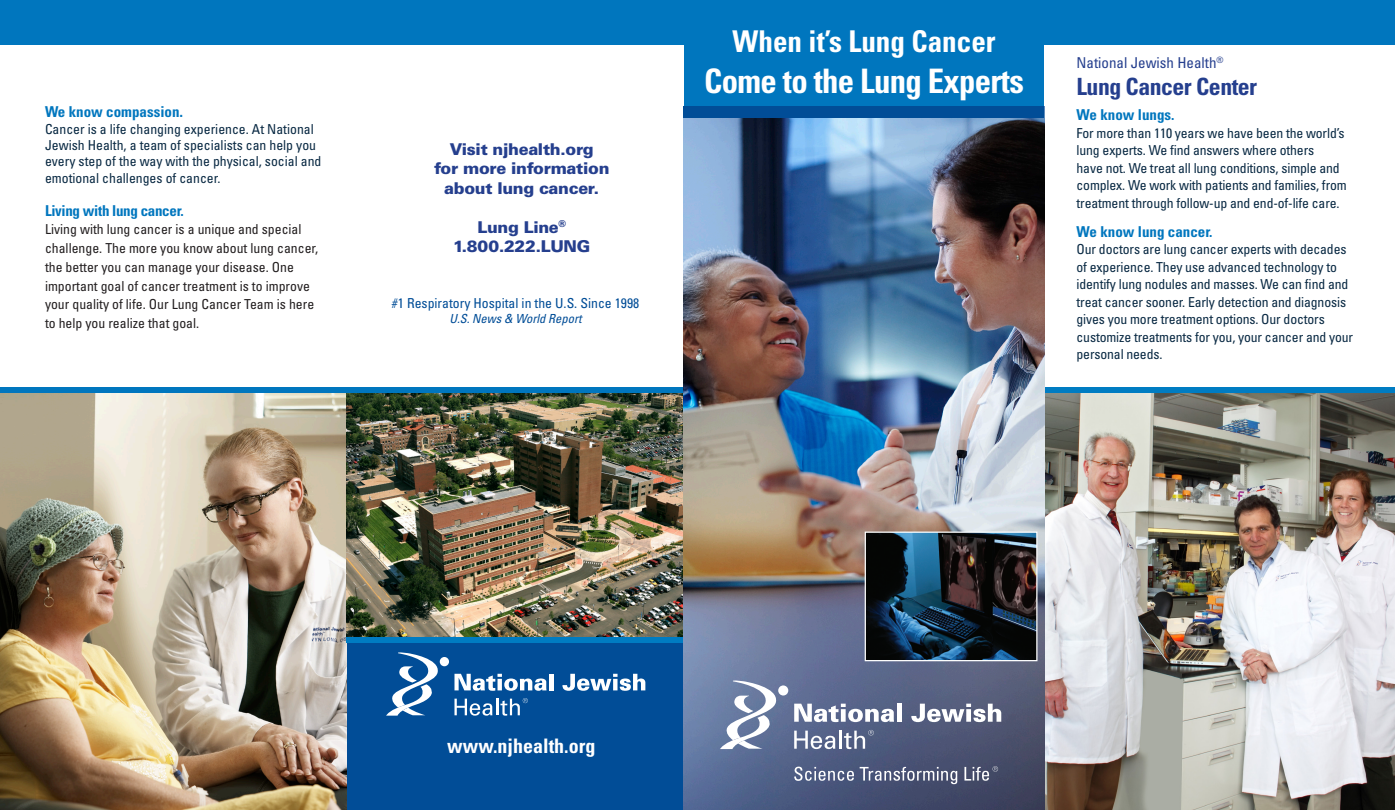
<style>
.page{position:relative;width:1395px;height:810px;background:#fff}
.page>*{position:absolute;margin:0;border:0;box-sizing:border-box;transform-origin:0 0}
.t1{font:700 condensed 33.75px "Univers";letter-spacing:-.02em;color:#fff}
.t2{font:700 condensed 30px "Univers";color:#fff}
.t3{font:700 condensed 23.75px "Univers";letter-spacing:-.02em;color:#253f8e}
.t4{font:700 condensed 20px "Univers";color:#fff}
.t5{font:900 16.25px/19.5px "Univers";letter-spacing:-.02em;color:#253f8e;text-align:center}
.t6{font:700 condensed 15px "Univers";color:#0076be}
.t7{font:condensed 15px "Univers";color:#253f8e}
.t8{font:700 condensed 15px "Univers";letter-spacing:-.02em;color:#0076be}
.t9{font:condensed 13.75px/17.5px "Univers";letter-spacing:-.01em;color:#092943}
.t10{font:condensed 13.75px/18.8px "Univers";color:#231f20}
.t11{font:condensed 13.75px "Univers";color:#014d97}
.t12{font:italic condensed 12.5px "Univers";color:#014d97}
.s1{font-size:16.25px}
</style>
<div class="page">
<img style="left:1044px;top:393px;width:351px;height:417px">
<div style="left:346px;top:419px;width:350px;height:391px;background:#014d97"></div>
<img style="left:0;top:393px;width:346px;height:417px">
<svg style="left:455px;top:674px;width:92px;height:17px"></svg>
<div style="left:549px;top:674px;width:5px;height:16px;background:#fff"></div>
<svg style="left:562px;top:674px;width:83px;height:17px"></svg>
<div style="left:440px;top:657px;width:9px;height:9px;background:#fff;border-radius:50%"></div>
<svg style="left:386px;top:652px;width:54px;height:64px"></svg>
<svg style="left:454px;top:698px;width:74px;height:18px"></svg>
<img style="left:346px;top:393px;width:338px;height:244px">
<div style="left:0;top:387px;width:696px;height:6px;background:#0076be"></div>
<div style="left:346px;top:637px;width:349px;height:6px;background:#007cc2"></div>
<div style="left:1044px;top:387px;width:351px;height:6px;background:#007cc2"></div>
<div style="left:0;top:0;width:698px;height:45px;background:#0076be"></div>
<div style="left:1044px;top:0;width:351px;height:45px;background:#0076be"></div>
<div style="left:684px;top:0;width:360px;height:112px;background:#0076be"></div>
<img style="left:684px;top:117px;width:360px;height:693px">
<div style="left:684px;top:106px;width:360px;height:11px;background:#014d97"></div>
<img style="left:867px;top:534px;width:168px;height:125px">
<div style="left:865px;top:532px;width:172px;height:129px;border:1px solid #fff"></div>
<svg style="left:794px;top:704px;width:100px;height:18px"></svg>
<div style="left:897px;top:704px;width:5px;height:18px;background:#fff"></div>
<svg style="left:911px;top:704px;width:90px;height:18px"></svg>
<svg style="left:794px;top:731px;width:41px;height:18px"></svg>
<hr style="left:839px;top:731px;width:3px;height:18px;background:#fff">
<div style="left:778px;top:685px;width:10px;height:11px;background:#fff;border-radius:50%"></div>
<svg style="left:720px;top:681px;width:59px;height:68px"></svg>
<svg style="left:794px;top:767px;width:60px;height:14px"></svg>
<svg style="left:860px;top:767px;width:97px;height:17px;background:#717892"></svg>
<svg style="left:964px;top:766px;width:34px;height:15px"></svg>
<svg style="left:844px;top:730px;width:30px;height:19px"></svg>
<p class="t6" style="left:45px;top:103px;width:140px">We know compassion<span class="s1">.</span></p>
<p class="t9" style="left:45px;top:120px;width:278px;line-height:16.4px">Cancer is a life changing experience. At National Jewish Health, a team of specialists can help you every step of the way with the physical, social and emotional challenges of cancer.</p>
<p class="t8" style="left:45px;top:201px;width:140px">Living with lung cancer.</p>
<p class="t10" style="left:45px;top:220px;width:275px">Living with lung cancer is a unique and special challenge. The more you know about lung cancer, the better you can manage your disease. One important goal of cancer treatment is to improve your quality of life. Our Lung Cancer Team is here to help you realize that goal.</p>
<p class="t5" style="left:434px;top:139px;width:177px">Visit njhealth.org<br>for more information about lung cancer.</p>
<p class="t5" style="left:478px;top:217px;width:90px">Lung Line<sup>®</sup></p>
<p class="t5" style="left:453px;top:237px;width:139px">1.800.222.LUNG</p>
<p class="t11" style="left:392px;top:294px;width:249px">#1 Respiratory Hospital in the U.S. Since 1998</p>
<p class="t12" style="left:449px;top:310px;width:134px">U.S. News &amp; World Report</p>
<p class="t2" style="left:733px;top:23px;width:264px">When it’s Lung Cancer</p>
<p class="t1" style="left:704px;top:61px;width:321px">Come to the Lung Experts</p>
<p class="t7" style="left:1077px;top:53px;width:148px">National Jewish Health<sup>®</sup></p>
<p class="t3" style="left:1077px;top:72px;width:182px">Lung Cancer Center</p>
<p class="t6" style="left:1077px;top:106px;width:99px">We know lungs.</p>
<p class="t9" style="left:1077px;top:124px;width:272px">For more than 110 years we have been the world’s lung experts. We find answers where others<br>have not. We treat all lung conditions, simple and complex. We work with patients and families, from treatment through follow-up and end-of-life care.</p>
<p class="t6" style="left:1077px;top:222px;width:138px">We know lung cancer.</p>
<p class="t9" style="left:1077px;top:241px;width:278px">Our doctors are lung cancer experts with decades of experience. They use advanced technology to identify lung nodules and masses. We can find and treat cancer sooner. Early detection and diagnosis gives you more treatment options. Our doctors customize treatments for you, your cancer and your personal needs.</p>
<p class="t4" style="left:447px;top:734px;width:150px">www.njhealth.org</p>
</div>
